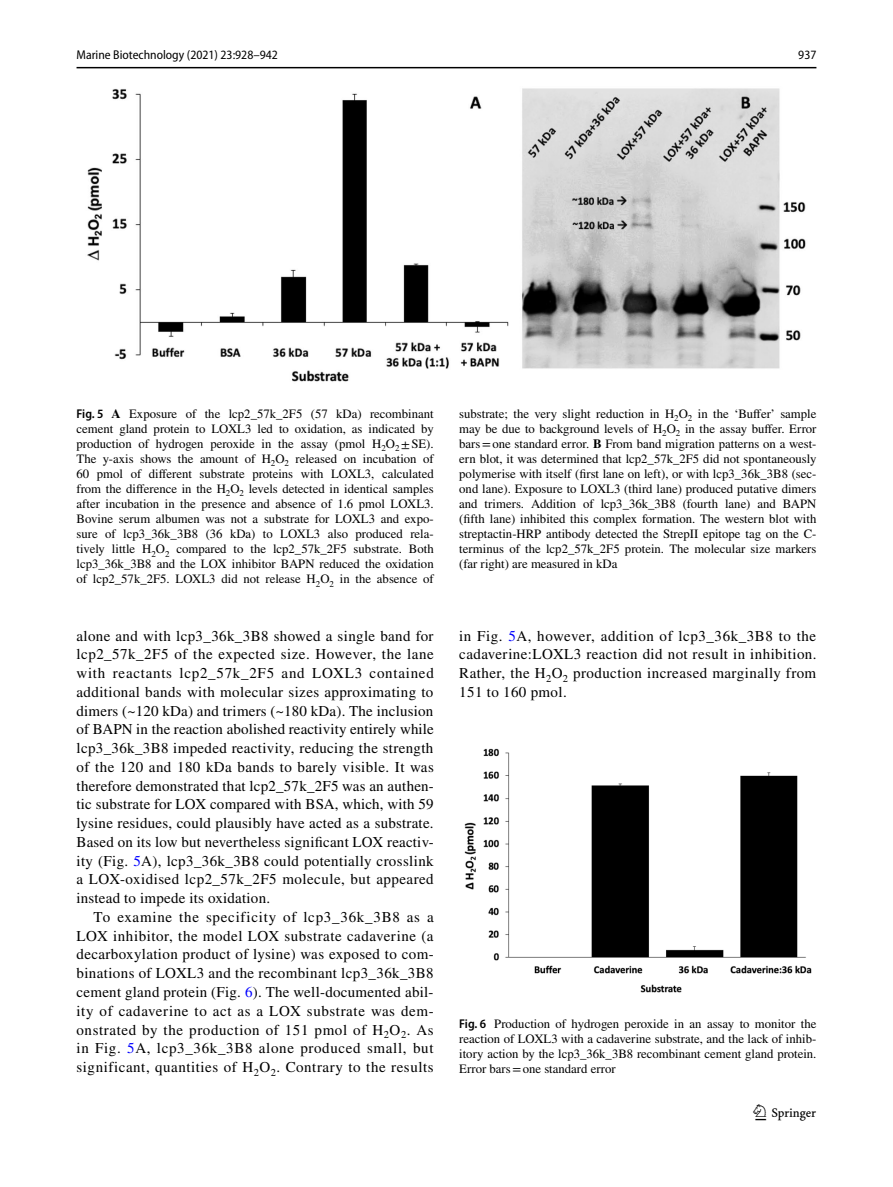
<style>
.page{position:relative;width:893px;height:1187px;background:#fff}
.page>*{position:absolute;margin:0;border:0;box-sizing:border-box;transform-origin:0 0}
.t1{font:22.5px "Springnew Regular 2";color:#000}
.t2{font:15px/18.8px "STIX";letter-spacing:.03em;color:#000;text-align:justify}
.t3{font:12.75px/15px "STIX";color:#000;text-align:justify}
.t4{font:semi-condensed 12.75px "Myriad Pro";color:#000}
.s1{font-family:"Myriad Pro";font-weight:600;font-stretch:semi-condensed}
.s2{font-weight:700}
.s3{color:#00f}
</style>
<div class="page">
<hr style="left:77px;top:67px;width:739px;height:1px;background:#000">
<img style="left:87px;top:88px;width:719px;height:294px">
<img style="left:464px;top:748px;width:348px;height:244px">
<p class="t4" style="left:77px;top:48px;width:203px">Marine Biotechnology (2021) 23:928–942</p>
<p class="t4" style="left:798px;top:48px;width:20px">937</p>
<p class="t3" style="left:77px;top:407px;width:359px"><span class="s1">Fig. 5</span> <span class="s2">A</span> Exposure of the lcp2_57k_2F5 (57 kDa) recombinant cement gland protein to LOXL3 led to oxidation, as indicated by production of hydrogen peroxide in the assay (pmol H<sub>2</sub>O<sub>2</sub> ±SE).<br>The y-axis shows the amount of H<sub>2</sub>O<sub>2</sub> released on incubation of 60 pmol of different substrate proteins with LOXL3, calculated from the difference in the H<sub>2</sub>O<sub>2</sub> levels detected in identical samples after incubation in the presence and absence of 1.6 pmol LOXL3.<br>Bovine serum albumen was not a substrate for LOXL3 and expo&shy;sure of lcp3_36k_3B8 (36 kDa) to LOXL3 also produced rela&shy;tively little H<sub>2</sub>O<sub>2</sub> compared to the lcp2_57k_2F5 substrate. Both lcp3_36k_3B8 and the LOX inhibitor BAPN reduced the oxidation of lcp2_57k_2F5. LOXL3 did not release H<sub>2</sub>O<sub>2</sub> in the absence of</p>
<p class="t3" style="left:459px;top:407px;width:359px">substrate; the very slight reduction in H<sub>2</sub>O<sub>2</sub> in the ‘Buffer’ sample may be due to background levels of H<sub>2</sub>O<sub>2</sub> in the assay buffer. Error bars=one standard error. <span class="s2">B</span> From band migration patterns on a west&shy;ern blot, it was determined that lcp2_57k_2F5 did not spontaneously polymerise with itself (first lane on left), or with lcp3_36k_3B8 (sec&shy;ond lane). Exposure to LOXL3 (third lane) produced putative dimers and trimers. Addition of lcp3_36k_3B8 (fourth lane) and BAPN (fifth lane) inhibited this complex formation. The western blot with streptactin-HRP antibody detected the StrepII epitope tag on the C&shy;terminus of the lcp2_57k_2F5 protein. The molecular size markers (far right) are measured in kDa</p>
<p class="t2" style="left:77px;top:627px;width:359px">alone and with lcp3_36k_3B8 showed a single band for lcp2_57k_2F5 of the expected size. However, the lane with reactants lcp2_57k_2F5 and LOXL3 contained additional bands with molecular sizes approximating to dimers (~120 kDa) and trimers (~180 kDa). The inclusion of BAPN in the reaction abolished reactivity entirely while lcp3_36k_3B8 impeded reactivity, reducing the strength of the 120 and 180 kDa bands to barely visible. It was therefore demonstrated that lcp2_57k_2F5 was an authen&shy;tic substrate for LOX compared with BSA, which, with 59 lysine residues, could plausibly have acted as a substrate.<br>Based on its low but nevertheless significant LOX reactiv&shy;ity (Fig. <span class="s3">5</span>A), lcp3_36k_3B8 could potentially crosslink a LOX-oxidised lcp2_57k_2F5 molecule, but appeared instead to impede its oxidation.</p>
<p class="t2" style="left:77px;top:908px;width:359px;text-indent:17px">To examine the specificity of lcp3_36k_3B8 as a LOX inhibitor, the model LOX substrate cadaverine (a decarboxylation product of lysine) was exposed to com&shy;binations of LOXL3 and the recombinant lcp3_36k_3B8 cement gland protein (Fig. <span class="s3">6</span>). The well-documented abil&shy;ity of cadaverine to act as a LOX substrate was dem&shy;onstrated by the production of 151 pmol of H<sub>2</sub>O<sub>2</sub>. As in Fig. <span class="s3">5</span>A, lcp3_36k_3B8 alone produced small, but significant, quantities of H<sub>2</sub>O<sub>2</sub>. Contrary to the results</p>
<p class="t2" style="left:459px;top:627px;width:359px">in Fig. <span class="s3">5</span>A, however, addition of lcp3_36k_3B8 to the cadaverine:LOXL3 reaction did not result in inhibition.<br>Rather, the H<sub>2</sub>O<sub>2</sub> production increased marginally from 151 to 160 pmol.</p>
<p class="t3" style="left:459px;top:1017px;width:359px"><span class="s1">Fig. 6</span> Production of hydrogen peroxide in an assay to monitor the reaction of LOXL3 with a cadaverine substrate, and the lack of inhib&shy;itory action by the lcp3_36k_3B8 recombinant cement gland protein.<br>Error bars=one standard error</p>
<h1 class="t1" style="left:755px;top:1104px;width:62px">1 3</h1>
</div>
